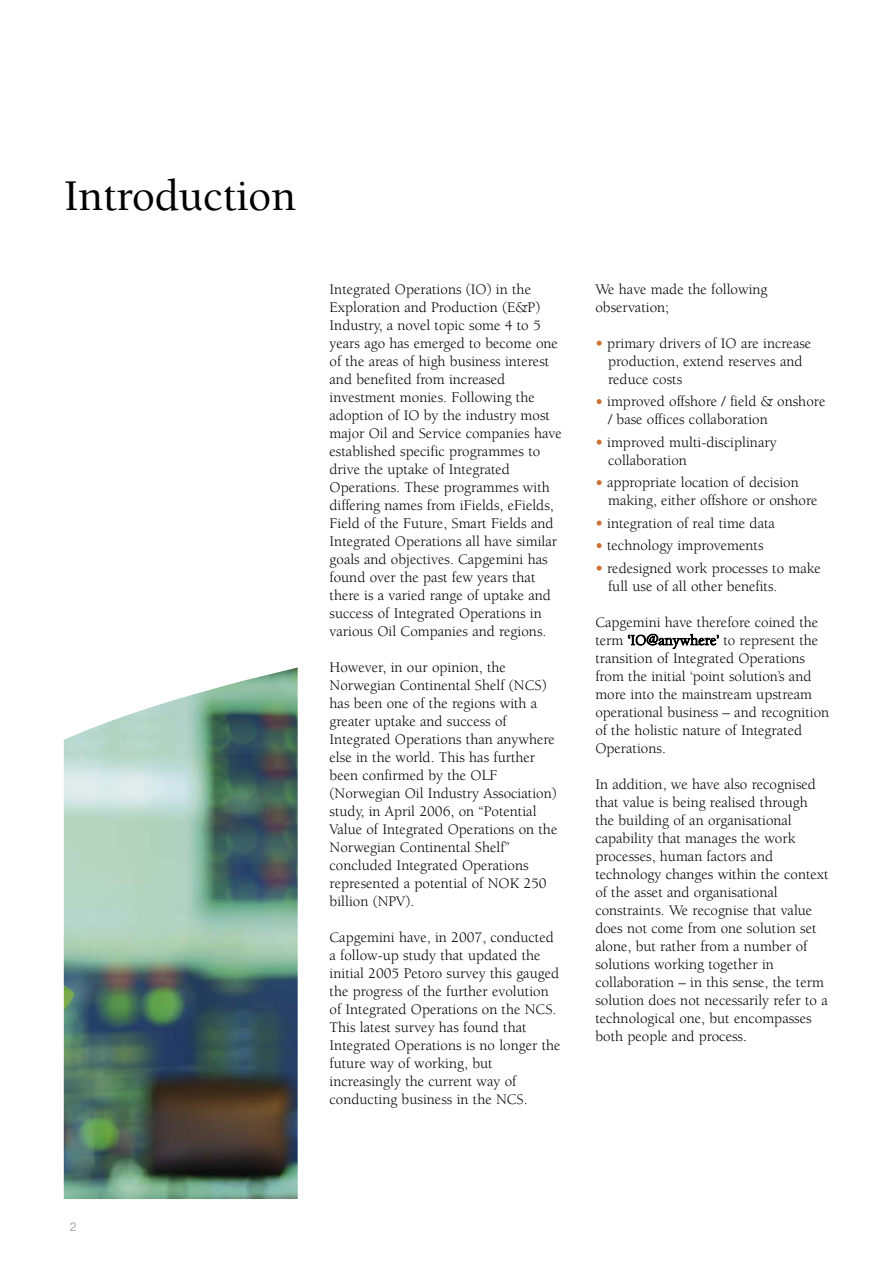
<style>
.page{position:relative;width:893px;height:1263px;background:#fff}
.page>*{position:absolute;margin:0;border:0;box-sizing:border-box;transform-origin:0 0}
.t1{font:500 45px "Berkeley";letter-spacing:-.01em;color:#000}
.t2{font:15px/18px "Berkeley";color:#000}
.t3{font:300 12px "Helvetica Neue";color:#909090}
.s1{color:#ce7130}
</style>
<div class="page">
<img style="left:64px;top:668px;width:234px;height:531px">
<h1 class="t1" style="left:64px;top:179px;width:234px">Introduction</h1>
<p class="t2" style="left:330px;top:282px;width:234px">Integrated Operations (IO) in the Exploration and Production (E&amp;P)<br>Industry, a novel topic some 4 to 5 years ago has emerged to become one of the areas of high business interest and benefited from increased investment monies. Following the adoption of IO by the industry most major Oil and Service companies have established specific programmes to drive the uptake of Integrated Operations. These programmes with differing names from iFields, eFields, Field of the Future, Smart Fields and Integrated Operations all have similar goals and objectives. Capgemini has found over the past few years that there is a varied range of uptake and success of Integrated Operations in various Oil Companies and regions.</p>
<p class="t2" style="left:330px;top:660px;width:229px">However, in our opinion, the<br>Norwegian Continental Shelf (NCS) has been one of the regions with a greater uptake and success of<br>Integrated Operations than anywhere else in the world. This has further been confirmed by the OLF (Norwegian Oil Industry Association) study, in April 2006, on “Potential<br>Value of Integrated Operations on the<br>Norwegian Continental Shelf” concluded Integrated Operations represented a potential of NOK 250 billion (NPV).</p>
<p class="t2" style="left:330px;top:930px;width:233px">Capgemini have, in 2007, conducted a follow-up study that updated the initial 2005 Petoro survey this gauged the progress of the further evolution of Integrated Operations on the NCS.<br>This latest survey has found that Integrated Operations is no longer the future way of working, but increasingly the current way of conducting business in the NCS.</p>
<p class="t2" style="left:595px;top:282px;width:174px">We have made the following observation;</p>
<p class="t2" style="left:608px;top:336px;width:205px;text-indent:-13px"><span class="s1">•</span> primary drivers of IO are increase production, extend reserves and reduce costs</p>
<p class="t2" style="left:608px;top:394px;width:219px;text-indent:-13px"><span class="s1">•</span> improved offshore / field &amp; onshore / base offices collaboration</p>
<p class="t2" style="left:608px;top:435px;width:170px;text-indent:-13px"><span class="s1">•</span> improved multi-disciplinary collaboration</p>
<p class="t2" style="left:608px;top:475px;width:211px;text-indent:-13px"><span class="s1">•</span> appropriate location of decision making, either offshore or onshore</p>
<p class="t2" style="left:595px;top:516px;width:181px"><span class="s1">•</span> integration of real time data</p>
<p class="t2" style="left:595px;top:538px;width:170px"><span class="s1">•</span> technology improvements</p>
<p class="t2" style="left:608px;top:561px;width:214px;text-indent:-13px"><span class="s1">•</span> redesigned work processes to make full use of all other benefits.</p>
<p class="t2" style="left:595px;top:615px;width:235px">Capgemini have therefore coined the term ‘IO@anywhere’ to represent the transition of Integrated Operations from the initial ‘point solution’s and more into the mainstream upstream operational business – and recognition of the holistic nature of Integrated Operations.</p>
<p class="t2" style="left:595px;top:777px;width:235px">In addition, we have also recognised that value is being realised through the building of an organisational capability that manages the work processes, human factors and technology changes within the context of the asset and organisational constraints. We recognise that value does not come from one solution set alone, but rather from a number of solutions working together in collaboration – in this sense, the term solution does not necessarily refer to a technological one, but encompasses both people and process.</p>
<p class="t3" style="left:70px;top:1222px;width:8px">2</p>
</div>
